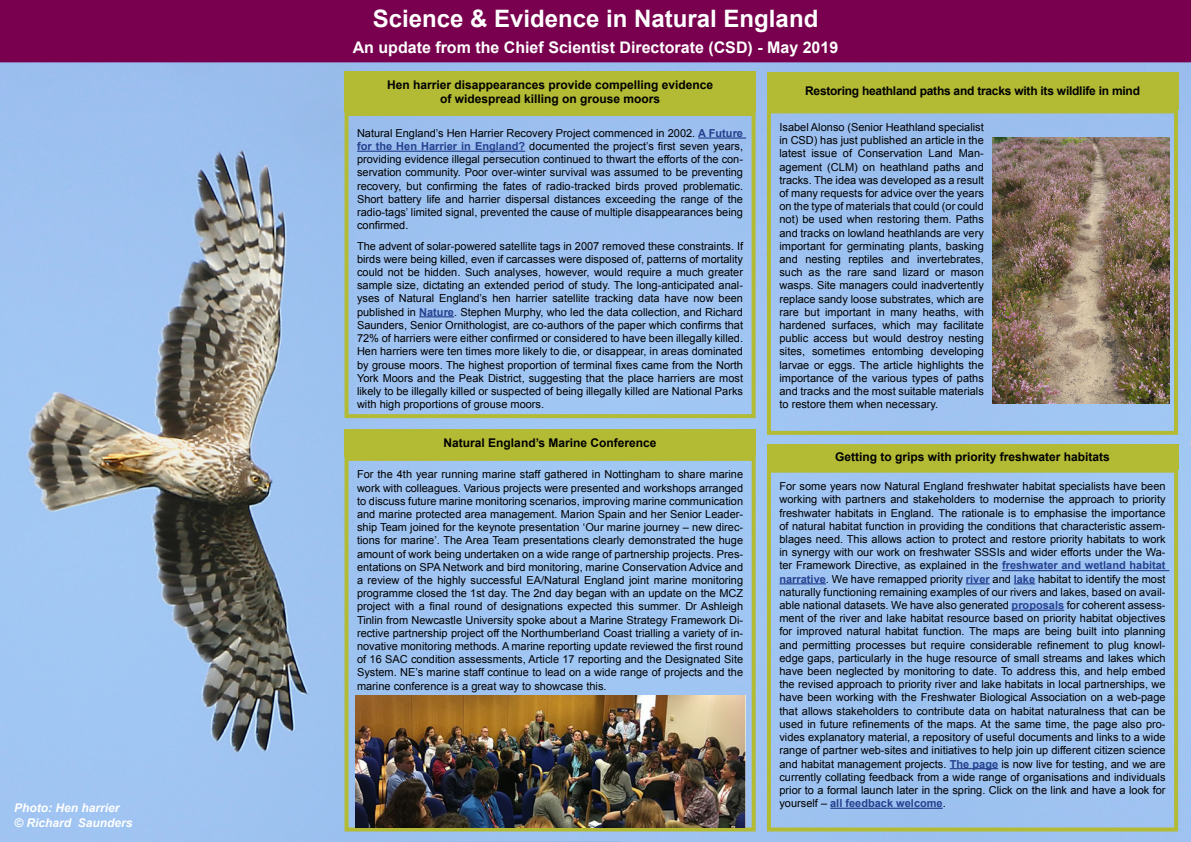
<style>
.page{position:relative;width:1191px;height:842px;background:#fff}
.page>*{position:absolute;margin:0;border:0;box-sizing:border-box;transform-origin:0 0}
.t1{font:700 24px "Arial";color:#fff}
.t2{font:700 16px "Arial";color:#fff}
.t3{font:700 12px/14.4px "Arial";color:#000;text-align:center}
.t4{font:700 12px "Arial";letter-spacing:-.02em;color:#000}
.t5{font:italic 700 12px/14.4px "Arial";color:#fff}
.t6{font:11px/13.2px "Arial";color:#000;text-align:justify}
.s1{font-weight:700;color:#25408f}
</style>
<div class="page">
<img style="left:0;top:62px;width:622px;height:780px">
<div style="left:622px;top:62px;width:569px;height:780px;background:#9fc3f1"></div>
<div style="left:354px;top:62px;width:279px;height:779px;background:#a0c3f2"></div>
<div style="left:0;top:1px;width:1190px;height:61px;background:#78004e"></div>
<div style="left:0;top:0;width:1191px;height:62px;border:1px solid #78004e"></div>
<div style="left:767px;top:444px;width:411px;height:26px;background:#b3bb35"></div>
<hr style="left:1002px;top:570px;width:167px;height:1px;background:#25408f">
<hr style="left:779px;top:583px;width:47px;height:1px;background:#25408f">
<svg style="left:966px;top:583px;width:23px;height:1px"></svg>
<svg style="left:1013px;top:583px;width:22px;height:1px"></svg>
<hr style="left:1011px;top:610px;width:53px;height:1px;background:#25408f">
<hr style="left:949px;top:768px;width:49px;height:1px;background:#25408f">
<hr style="left:830px;top:808px;width:112px;height:1px;background:#25408f">
<div style="left:767px;top:469px;width:411px;height:362px;border:4px solid #b3bb35"></div>
<hr style="left:698px;top:137px;width:48px;height:2px;background:#25408f">
<hr style="left:357px;top:151px;width:168px;height:1px;background:#25408f">
<hr style="left:419px;top:316px;width:35px;height:1px;background:#25408f">
<div style="left:344px;top:112px;width:411px;height:306px;border:4px solid #b3bb35"></div>
<div style="left:345px;top:72px;width:410px;height:40px;background:#b3bb35"></div>
<div style="left:344px;top:429px;width:411px;height:28px;background:#b3bb35"></div>
<div style="left:344px;top:457px;width:411px;height:374px;border:4px solid #b3bb35"></div>
<div style="left:767px;top:109px;width:411px;height:326px;border:4px solid #b3bb35"></div>
<div style="left:767px;top:72px;width:411px;height:37px;background:#b3bb35"></div>
<img style="left:992px;top:137px;width:177px;height:267px">
<img style="left:355px;top:695px;width:390px;height:132px">
<p class="t5" style="left:14px;top:801px;width:120px">Photo: Hen harrier<br>© Richard Saunders</p>
<h1 class="t1" style="left:373px;top:2px;width:447px">Science &amp; Evidence in Natural England</h1>
<h2 class="t2" style="left:353px;top:37px;width:487px">An update from the Chief Scientist Directorate (CSD) - May 2019</h2>
<p class="t3" style="left:387px;top:78px;width:328px">Hen harrier disappearances provide compelling evidence of widespread killing on grouse moors</p>
<p class="t6" style="left:357px;top:127px;width:387px">Natural England’s Hen Harrier Recovery Project commenced in 2002. <span class="s1">A Future for the Hen Harrier in England?</span> documented the project’s first seven years, providing evidence illegal persecution continued to thwart the efforts of the con&shy;servation community. Poor over-winter survival was assumed to be preventing recovery, but confirming the fates of radio-tracked birds proved problematic.<br>Short battery life and harrier dispersal distances exceeding the range of the radio-tags’ limited signal, prevented the cause of multiple disappearances being confirmed.</p>
<p class="t6" style="left:357px;top:239px;width:387px">The advent of solar-powered satellite tags in 2007 removed these constraints. If birds were being killed, even if carcasses were disposed of, patterns of mortality could not be hidden. Such analyses, however, would require a much greater sample size, dictating an extended period of study. The long-anticipated anal&shy;yses of Natural England’s hen harrier satellite tracking data have now been published in <span class="s1">Nature</span>. Stephen Murphy, who led the data collection, and Richard Saunders, Senior Ornithologist, are co-authors of the paper which confirms that 72% of harriers were either confirmed or considered to have been illegally killed.<br>Hen harriers were ten times more likely to die, or disappear, in areas dominated by grouse moors. The highest proportion of terminal fixes came from the North York Moors and the Peak District, suggesting that the place harriers are most likely to be illegally killed or suspected of being illegally killed are National Parks with high proportions of grouse moors.</p>
<p class="t3" style="left:443px;top:436px;width:214px">Natural England’s Marine Conference</p>
<p class="t6" style="left:357px;top:468px;width:388px">For the 4th year running marine staff gathered in Nottingham to share marine work with colleagues. Various projects were presented and workshops arranged to discuss future marine monitoring scenarios, improving marine communication and marine protected area management. Marion Spain and her Senior Leader&shy;ship Team joined for the keynote presentation ‘Our marine journey – new direc&shy;tions for marine’. The Area Team presentations clearly demonstrated the huge amount of work being undertaken on a wide range of partnership projects. Pres&shy;entations on SPA Network and bird monitoring, marine Conservation Advice and a review of the highly successful EA/Natural England joint marine monitoring programme closed the 1st day. The 2nd day began with an update on the MCZ project with a final round of designations expected this summer. Dr Ashleigh Tinlin from Newcastle University spoke about a Marine Strategy Framework Di&shy;rective partnership project off the Northumberland Coast trialling a variety of in&shy;novative monitoring methods. A marine reporting update reviewed the first round of 16 SAC condition assessments, Article 17 reporting and the Designated Site System. NE’s marine staff continue to lead on a wide range of projects and the marine conference is a great way to showcase this.</p>
<p class="t4" style="left:805px;top:83px;width:336px">Restoring heathland paths and tracks with its wildlife in mind</p>
<p class="t6" style="left:779px;top:121px;width:206px">Isabel Alonso (Senior Heathland specialist in CSD) has just published an article in the latest issue of Conservation Land Man&shy;agement (CLM) on heathland paths and tracks. The idea was developed as a result of many requests for advice over the years on the type of materials that could (or could not) be used when restoring them. Paths and tracks on lowland heathlands are very important for germinating plants, basking and nesting reptiles and invertebrates, such as the rare sand lizard or mason wasps. Site managers could inadvertently replace sandy loose substrates, which are rare but important in many heaths, with hardened surfaces, which may facilitate public access but would destroy nesting sites, sometimes entombing developing larvae or eggs. The article highlights the importance of the various types of paths and tracks and the most suitable materials to restore them when necessary.</p>
<p class="t3" style="left:835px;top:450px;width:276px">Getting to grips with priority freshwater habitats</p>
<p class="t6" style="left:779px;top:480px;width:388px">For some years now Natural England freshwater habitat specialists have been working with partners and stakeholders to modernise the approach to priority freshwater habitats in England. The rationale is to emphasise the importance of natural habitat function in providing the conditions that characteristic assem&shy;blages need. This allows action to protect and restore priority habitats to work in synergy with our work on freshwater SSSIs and wider efforts under the Wa&shy;ter Framework Directive, as explained in the <span class="s1">freshwater and wetland habitat narrative</span>. We have remapped priority <span class="s1">river</span> and <span class="s1">lake</span> habitat to identify the most naturally functioning remaining examples of our rivers and lakes, based on avail&shy;able national datasets. We have also generated <span class="s1">proposals</span> for coherent assess&shy;ment of the river and lake habitat resource based on priority habitat objectives for improved natural habitat function. The maps are being built into planning and permitting processes but require considerable refinement to plug knowl&shy;edge gaps, particularly in the huge resource of small streams and lakes which have been neglected by monitoring to date. To address this, and help embed the revised approach to priority river and lake habitats in local partnerships, we have been working with the Freshwater Biological Association on a web-page that allows stakeholders to contribute data on habitat naturalness that can be used in future refinements of the maps. At the same time, the page also pro&shy;vides explanatory material, a repository of useful documents and links to a wide range of partner web-sites and initiatives to help join up different citizen science and habitat management projects. <span class="s1">The page</span> is now live for testing, and we are currently collating feedback from a wide range of organisations and individuals prior to a formal launch later in the spring. Click on the link and have a look for yourself – <span class="s1">all feedback welcome</span>.</p>
</div>
